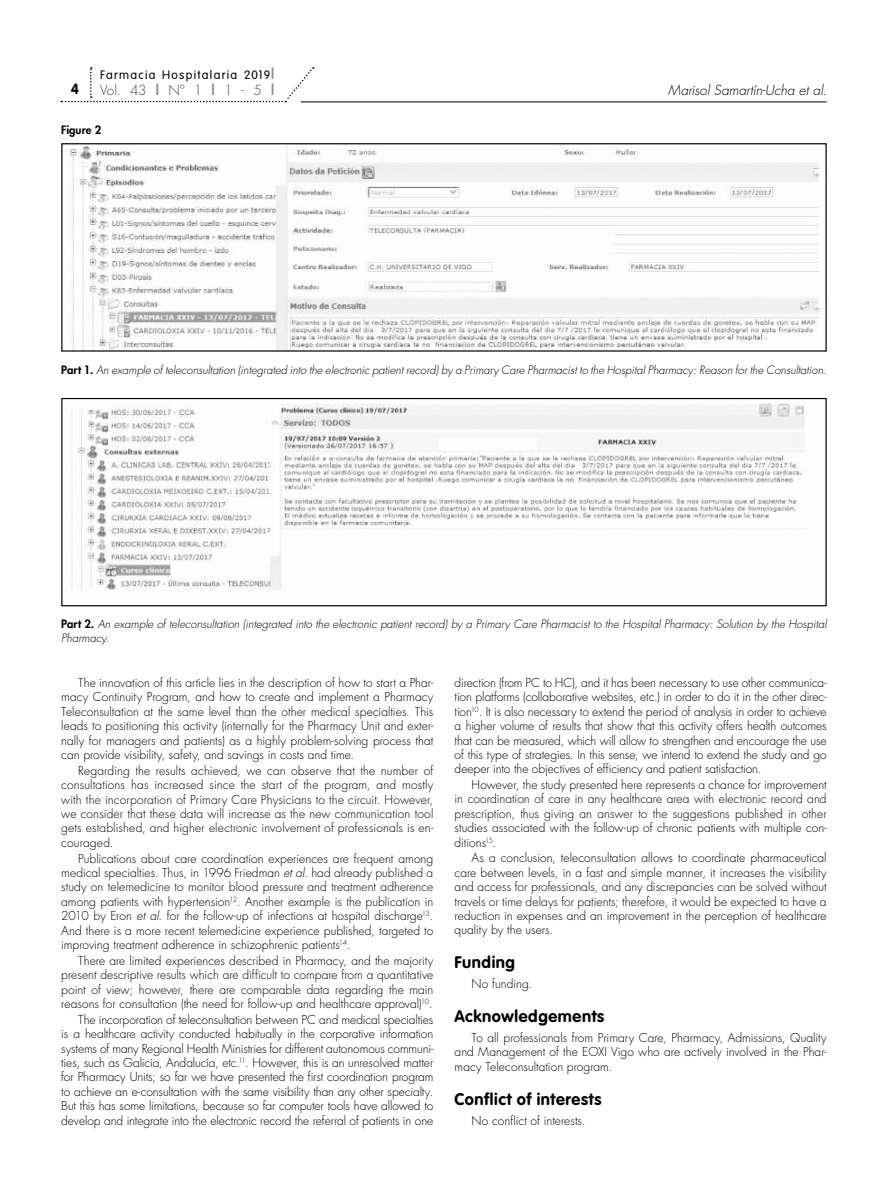
<style>
.page{position:relative;width:888px;height:1186px;background:#fff}
.page>*{position:absolute;margin:0;border:0;box-sizing:border-box;transform-origin:0 0}
.t1{font:700 16.5px "VAG Rounded Std";letter-spacing:.035em;color:#000}
.t2{font:700 14.4px "VAG Rounded Std";color:#000}
.t3{font:italic 300 13.5px "Futura Std";color:#000}
.t4{font:300 13.5px "Futura Std";letter-spacing:-.01em;color:#464646}
.t5{font:300 12px/14.4px "Futura Std";color:#000;text-align:justify}
.t6{font:300 12px "VAG Rounded Std";letter-spacing:.105em;color:#000}
.t7{font:italic 300 11.25px/13.5px "Futura Std";color:#000}
.t8{font:800 11.25px "Futura Std";color:#000}
.s1{font-family:"Futura Std";font-weight:800;font-size:13.5px;color:#949494}
.s2{font-weight:800;color:#949494}
.s3{font-weight:800;font-style:normal}
.s4{font-style:italic}
</style>
<div class="page">
<svg style="left:61px;top:67px;width:253px;height:35px"></svg>
<hr style="left:301px;top:102px;width:526px;height:1px;background:#000">
<img style="left:68px;top:145px;width:752px;height:204px">
<div style="left:61px;top:143px;width:766px;height:208px;border:1px solid #000"></div>
<img style="left:71px;top:403px;width:734px;height:189px">
<div style="left:61px;top:398px;width:766px;height:208px;border:1px solid #000"></div>
<p class="t2" style="left:71px;top:81px;width:10px">4</p>
<p class="t6" style="left:100px;top:68px;width:176px">Farmacia Hospitalaria 2019<span class="s1">l</span></p>
<p class="t4" style="left:100px;top:82px;width:176px">Vol. 43 <span class="s2">l</span> Nº 1 <span class="s2">l</span> 1 - 5 <span class="s2">l</span></p>
<p class="t3" style="left:668px;top:82px;width:160px">Marisol Samartín-Ucha et al.</p>
<p class="t8" style="left:61px;top:123px;width:41px">Figure 2</p>
<p class="t7" style="left:61px;top:363px;width:767px"><span class="s3">Part 1.</span> An example of teleconsultation (integrated into the electronic patient record) by a Primary Care Pharmacist to the Hospital Pharmacy: Reason for the Consultation.</p>
<p class="t7" style="left:61px;top:618px;width:767px"><span class="s3">Part 2.</span> An example of teleconsultation (integrated into the electronic patient record) by a Primary Care Pharmacist to the Hospital Pharmacy: Solution by the Hospital<br>Pharmacy.</p>
<p class="t5" style="left:61px;top:675px;width:374px;text-indent:17px">The innovation of this article lies in the description of how to start a Phar&shy;macy Continuity Program, and how to create and implement a Pharmacy Teleconsultation at the same level than the other medical specialties. This leads to positioning this activity (internally for the Pharmacy Unit and exter&shy;nally for managers and patients) as a highly problem-solving process that can provide visibility, safety, and savings in costs and time.</p>
<p class="t5" style="left:61px;top:763px;width:374px;text-indent:17px">Regarding the results achieved, we can observe that the number of consultations has increased since the start of the program, and mostly with the incorporation of Primary Care Physicians to the circuit. However, we consider that these data will increase as the new communication tool gets established, and higher electronic involvement of professionals is en&shy;couraged.</p>
<p class="t5" style="left:61px;top:851px;width:374px;text-indent:17px">Publications about care coordination experiences are frequent among medical specialties. Thus, in 1996 Friedman <span class="s4">et al.</span> had already published a study on telemedicine to monitor blood pressure and treatment adherence among patients with hypertension<sup>12</sup>. Another example is the publication in 2010 by Eron <span class="s4">et al.</span> for the follow-up of infections at hospital discharge<sup>13</sup>.<br>And there is a more recent telemedicine experience published, targeted to improving treatment adherence in schizophrenic patients<sup>14</sup>.</p>
<p class="t5" style="left:61px;top:953px;width:374px;text-indent:17px">There are limited experiences described in Pharmacy, and the majority present descriptive results which are difficult to compare from a quantitative point of view; however, there are comparable data regarding the main reasons for consultation (the need for follow-up and healthcare approval)<sup>10</sup>.</p>
<p class="t5" style="left:61px;top:1012px;width:374px;text-indent:17px">The incorporation of teleconsultation between PC and medical specialties is a healthcare activity conducted habitually in the corporative information systems of many Regional Health Ministries for different autonomous communi&shy;ties, such as Galicia, Andalucía, etc.<sup>11</sup>. However, this is an unresolved matter for Pharmacy Units; so far we have presented the first coordination program to achieve an e-consultation with the same visibility than any other specialty.<br>But this has some limitations, because so far computer tools have allowed to develop and integrate into the electronic record the referral of patients in one</p>
<p class="t5" style="left:455px;top:675px;width:374px">direction (from PC to HC), and it has been necessary to use other communica&shy;tion platforms (collaborative websites, etc.) in order to do it in the other direc&shy;tion<sup>10</sup>. It is also necessary to extend the period of analysis in order to achieve a higher volume of results that show that this activity offers health outcomes that can be measured, which will allow to strengthen and encourage the use of this type of strategies. In this sense, we intend to extend the study and go deeper into the objectives of efficiency and patient satisfaction.</p>
<p class="t5" style="left:455px;top:777px;width:374px;text-indent:17px">However, the study presented here represents a chance for improvement in coordination of care in any healthcare area with electronic record and prescription, thus giving an answer to the suggestions published in other studies associated with the follow-up of chronic patients with multiple con&shy;ditions<sup>15</sup>.</p>
<p class="t5" style="left:455px;top:851px;width:374px;text-indent:17px">As a conclusion, teleconsultation allows to coordinate pharmaceutical care between levels, in a fast and simple manner, it increases the visibility and access for professionals, and any discrepancies can be solved without travels or time delays for patients; therefore, it would be expected to have a reduction in expenses and an improvement in the perception of healthcare quality by the users.</p>
<h1 class="t1" style="left:455px;top:952px;width:62px">Funding</h1>
<p class="t5" style="left:472px;top:977px;width:62px">No funding.</p>
<h1 class="t1" style="left:455px;top:1006px;width:151px">Acknowledgements</h1>
<p class="t5" style="left:455px;top:1030px;width:374px;text-indent:17px">To all professionals from Primary Care, Pharmacy, Admissions, Quality and Management of the EOXI Vigo who are actively involved in the Phar&shy;macy Teleconsultation program.</p>
<h1 class="t1" style="left:455px;top:1089px;width:148px">Conflict of interests</h1>
<p class="t5" style="left:472px;top:1113px;width:115px">No conflict of interests.</p>
</div>
